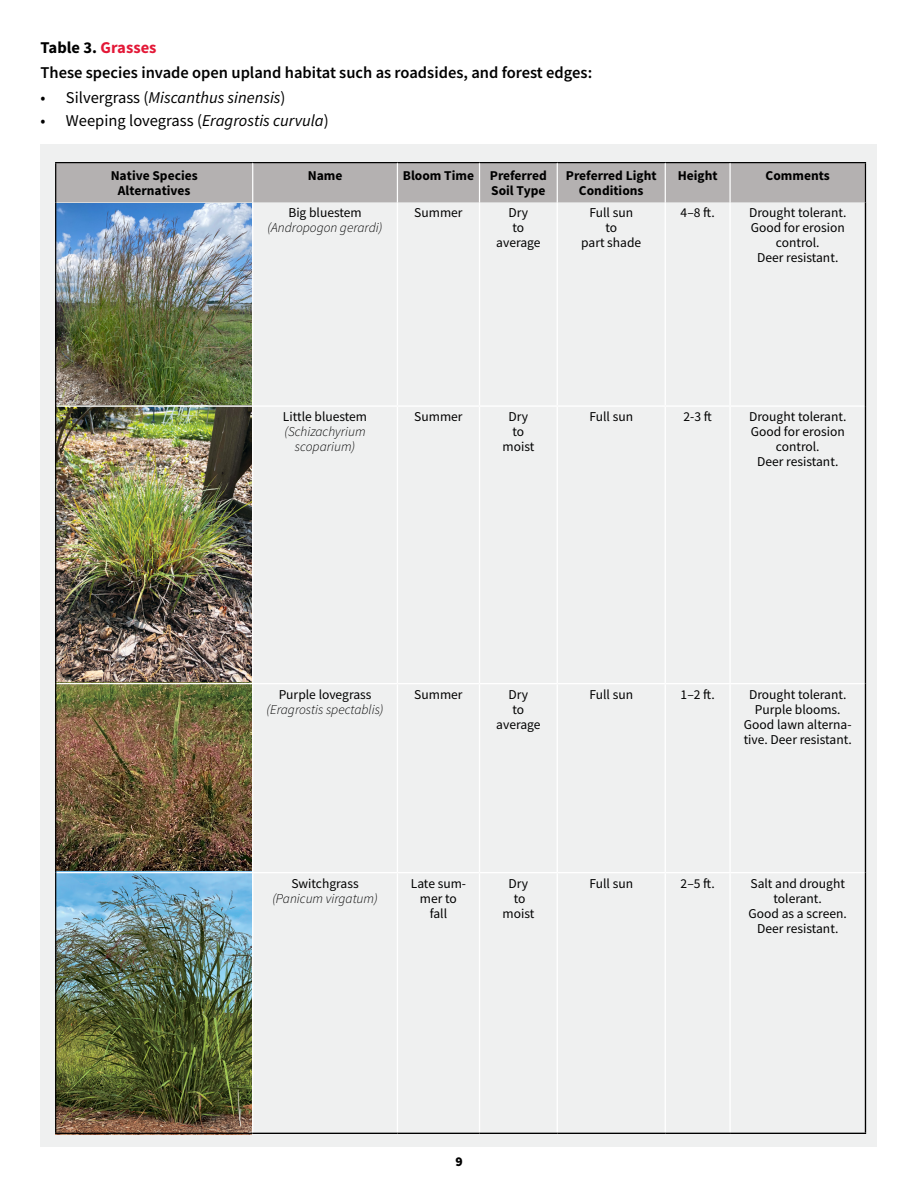
<style>
.page{position:relative;width:918px;height:1188px;background:#fff}
.page>*{position:absolute;margin:0;border:0;box-sizing:border-box;transform-origin:0 0}
.Body_Copy{font:600 16.5px "Source Sans Pro";color:#000}
.Bullets{font:16.5px "Source Sans Pro";color:#000}
.Bullets-2{font:italic 16.5px "Source Sans Pro";color:#000}
.Red_header{font:700 16.5px "Source Sans Pro";color:#000}
.Chart_Copy{font:13.5px/15px "Source Sans Pro";color:#000;text-align:center}
.Chart_Copy-2{font:italic 300 13.5px/15px "Source Sans Pro";color:#000;text-align:center}
.TABLE_HEADER{font:700 13.5px/15px "Source Sans Pro";color:#000;text-align:center}
.t1{font:900 13.5px "Source Sans Pro";color:#000}
.s1{color:#e31837}
.s2{font-style:normal}
.s3{font-style:italic}
.s4{font-weight:400;font-style:normal}
</style>
<div class="page">
<div style="left:40px;top:145px;width:838px;height:1002px;background:#eff0f0"></div>
<img style="left:56px;top:204px;width:196px;height:201px">
<img style="left:56px;top:407px;width:196px;height:274px">
<img style="left:56px;top:684px;width:196px;height:188px">
<img style="left:56px;top:873px;width:196px;height:260px">
<div style="left:56px;top:163px;width:809px;height:39px;background:#b4b1b1"></div>
<hr style="left:55px;top:162px;width:198px;height:1px;background:#000">
<hr style="left:253px;top:162px;width:144px;height:1px;background:#000">
<hr style="left:397px;top:162px;width:83px;height:1px;background:#000">
<hr style="left:480px;top:162px;width:77px;height:1px;background:#000">
<hr style="left:557px;top:162px;width:108px;height:1px;background:#000">
<hr style="left:665px;top:162px;width:65px;height:1px;background:#000">
<hr style="left:730px;top:162px;width:136px;height:1px;background:#000">
<hr style="left:55px;top:202px;width:1px;height:204px;background:#000">
<hr style="left:252px;top:163px;width:1px;height:39px;background:#fff">
<hr style="left:397px;top:163px;width:1px;height:39px;background:#fff">
<hr style="left:479px;top:163px;width:1px;height:39px;background:#fff">
<hr style="left:557px;top:163px;width:1px;height:39px;background:#fff">
<hr style="left:665px;top:163px;width:1px;height:39px;background:#fff">
<hr style="left:729px;top:163px;width:2px;height:39px;background:#fff">
<hr style="left:252px;top:202px;width:1px;height:203px;background:#fff">
<hr style="left:397px;top:202px;width:1px;height:203px;background:#fff">
<hr style="left:479px;top:202px;width:1px;height:203px;background:#fff">
<hr style="left:557px;top:202px;width:1px;height:203px;background:#fff">
<hr style="left:665px;top:202px;width:1px;height:203px;background:#fff">
<hr style="left:729px;top:202px;width:2px;height:203px;background:#fff">
<hr style="left:252px;top:405px;width:145px;height:2px;background:#fff">
<hr style="left:397px;top:405px;width:83px;height:2px;background:#fff">
<hr style="left:480px;top:405px;width:77px;height:2px;background:#fff">
<hr style="left:479px;top:407px;width:1px;height:276px;background:#fff">
<hr style="left:557px;top:405px;width:108px;height:2px;background:#fff">
<hr style="left:557px;top:407px;width:1px;height:276px;background:#fff">
<hr style="left:665px;top:405px;width:65px;height:2px;background:#fff">
<hr style="left:665px;top:407px;width:1px;height:276px;background:#fff">
<hr style="left:730px;top:405px;width:135px;height:2px;background:#fff">
<hr style="left:729px;top:407px;width:2px;height:276px;background:#fff">
<hr style="left:252px;top:683px;width:145px;height:1px;background:#fff">
<hr style="left:397px;top:683px;width:83px;height:1px;background:#fff">
<hr style="left:480px;top:683px;width:77px;height:1px;background:#fff">
<hr style="left:479px;top:684px;width:1px;height:188px;background:#fff">
<hr style="left:557px;top:683px;width:108px;height:1px;background:#fff">
<hr style="left:557px;top:684px;width:1px;height:188px;background:#fff">
<hr style="left:665px;top:683px;width:65px;height:1px;background:#fff">
<hr style="left:665px;top:684px;width:1px;height:188px;background:#fff">
<hr style="left:730px;top:683px;width:135px;height:1px;background:#fff">
<hr style="left:729px;top:684px;width:2px;height:188px;background:#fff">
<hr style="left:252px;top:872px;width:145px;height:1px;background:#fff">
<hr style="left:397px;top:872px;width:83px;height:1px;background:#fff">
<hr style="left:480px;top:872px;width:77px;height:1px;background:#fff">
<hr style="left:479px;top:873px;width:1px;height:260px;background:#fff">
<hr style="left:557px;top:872px;width:108px;height:1px;background:#fff">
<hr style="left:557px;top:873px;width:1px;height:260px;background:#fff">
<hr style="left:665px;top:872px;width:65px;height:1px;background:#fff">
<hr style="left:665px;top:873px;width:1px;height:260px;background:#fff">
<hr style="left:730px;top:872px;width:135px;height:1px;background:#fff">
<hr style="left:729px;top:873px;width:2px;height:260px;background:#fff">
<hr style="left:56px;top:405px;width:196px;height:2px;background:#fff">
<hr style="left:252px;top:407px;width:1px;height:276px;background:#fff">
<hr style="left:397px;top:407px;width:1px;height:276px;background:#fff">
<hr style="left:252px;top:684px;width:1px;height:188px;background:#fff">
<hr style="left:397px;top:684px;width:1px;height:188px;background:#fff">
<hr style="left:252px;top:873px;width:1px;height:260px;background:#fff">
<hr style="left:397px;top:873px;width:1px;height:260px;background:#fff">
<hr style="left:56px;top:683px;width:196px;height:1px;background:#fff">
<hr style="left:56px;top:872px;width:196px;height:1px;background:#fff">
<hr style="left:865px;top:202px;width:1px;height:204px;background:#000">
<hr style="left:865px;top:406px;width:1px;height:278px;background:#000">
<hr style="left:865px;top:684px;width:1px;height:189px;background:#000">
<hr style="left:865px;top:873px;width:1px;height:260px;background:#000">
<hr style="left:865px;top:163px;width:1px;height:39px;background:#000">
<hr style="left:55px;top:163px;width:1px;height:39px;background:#000">
<hr style="left:55px;top:406px;width:1px;height:278px;background:#000">
<hr style="left:55px;top:1133px;width:198px;height:1px;background:#000">
<hr style="left:253px;top:1133px;width:144px;height:1px;background:#000">
<hr style="left:397px;top:1133px;width:83px;height:1px;background:#000">
<hr style="left:480px;top:1133px;width:77px;height:1px;background:#000">
<hr style="left:557px;top:1133px;width:108px;height:1px;background:#000">
<hr style="left:665px;top:1133px;width:65px;height:1px;background:#000">
<hr style="left:730px;top:1133px;width:136px;height:1px;background:#000">
<hr style="left:55px;top:684px;width:1px;height:189px;background:#000">
<hr style="left:55px;top:873px;width:1px;height:260px;background:#000">
<p class="Red_header" style="left:40px;top:37px;width:118px">Table 3. <span class="s1">Grasses</span></p>
<p class="Body_Copy" style="left:40px;top:62px;width:553px">These species invade open upland habitat such as roadsides, and forest edges:</p>
<p class="Bullets-2" style="left:40px;top:88px;width:247px"><span class="s2">• Silvergrass (</span>Miscanthus sinensis<span class="s2">)</span></p>
<p class="Bullets" style="left:40px;top:110px;width:290px">• Weeping lovegrass (<span class="s3">Eragrostis curvula</span>)</p>
<p class="TABLE_HEADER" style="left:111px;top:168px;width:89px">Native Species<br>Alternatives</p>
<p class="TABLE_HEADER" style="left:308px;top:168px;width:36px">Name</p>
<p class="TABLE_HEADER" style="left:403px;top:168px;width:73px">Bloom Time</p>
<p class="TABLE_HEADER" style="left:490px;top:168px;width:59px;text-align:left">Preferred<br>Soil Type</p>
<p class="TABLE_HEADER" style="left:566px;top:168px;width:92px">Preferred Light<br>Conditions</p>
<p class="TABLE_HEADER" style="left:678px;top:168px;width:41px">Height</p>
<p class="TABLE_HEADER" style="left:766px;top:168px;width:66px">Comments</p>
<p class="Chart_Copy-2" style="left:268px;top:205px;width:116px"><span class="s4">Big bluestem </span>(Andropogon gerardi)</p>
<p class="Chart_Copy" style="left:414px;top:205px;width:50px">Summer</p>
<p class="Chart_Copy" style="left:496px;top:205px;width:46px">Dry<br>to average</p>
<p class="Chart_Copy" style="left:581px;top:205px;width:62px">Full sun<br>to<br>part shade</p>
<p class="Chart_Copy" style="left:681px;top:205px;width:36px">4–8 ft.</p>
<p class="Chart_Copy" style="left:749px;top:205px;width:99px">Drought tolerant.<br>Good for erosion control.<br>Deer resistant.</p>
<p class="Chart_Copy-2" style="left:283px;top:409px;width:86px"><span class="s4">Little bluestem </span>(Schizachyrium scoparium)</p>
<p class="Chart_Copy" style="left:414px;top:409px;width:50px">Summer</p>
<p class="Chart_Copy" style="left:503px;top:409px;width:33px">Dry to moist</p>
<p class="Chart_Copy" style="left:589px;top:409px;width:45px">Full sun</p>
<p class="Chart_Copy" style="left:684px;top:409px;width:30px">2-3 ft</p>
<p class="Chart_Copy" style="left:749px;top:409px;width:99px">Drought tolerant.<br>Good for erosion control.<br>Deer resistant.</p>
<p class="Chart_Copy-2" style="left:267px;top:687px;width:119px"><span class="s4">Purple lovegrass </span>(Eragrostis spectablis)</p>
<p class="Chart_Copy" style="left:414px;top:687px;width:50px">Summer</p>
<p class="Chart_Copy" style="left:496px;top:687px;width:46px">Dry<br>to average</p>
<p class="Chart_Copy" style="left:589px;top:687px;width:45px">Full sun</p>
<p class="Chart_Copy" style="left:681px;top:687px;width:36px">1–2 ft.</p>
<p class="Chart_Copy" style="left:744px;top:687px;width:110px">Drought tolerant.<br>Purple blooms.<br>Good lawn alterna&shy;tive. Deer resistant.</p>
<p class="Chart_Copy-2" style="left:272px;top:876px;width:107px"><span class="s4">Switchgrass </span>(Panicum virgatum)</p>
<p class="Chart_Copy" style="left:411px;top:876px;width:57px">Late sum&shy;mer to fall</p>
<p class="Chart_Copy" style="left:503px;top:876px;width:33px">Dry to moist</p>
<p class="Chart_Copy" style="left:589px;top:876px;width:45px">Full sun</p>
<p class="Chart_Copy" style="left:681px;top:876px;width:36px">2–5 ft.</p>
<p class="Chart_Copy" style="left:749px;top:876px;width:100px">Salt and drought tolerant.<br>Good as a screen.<br>Deer resistant.</p>
<p class="t1" style="left:455px;top:1152px;width:9px">9</p>
</div>
